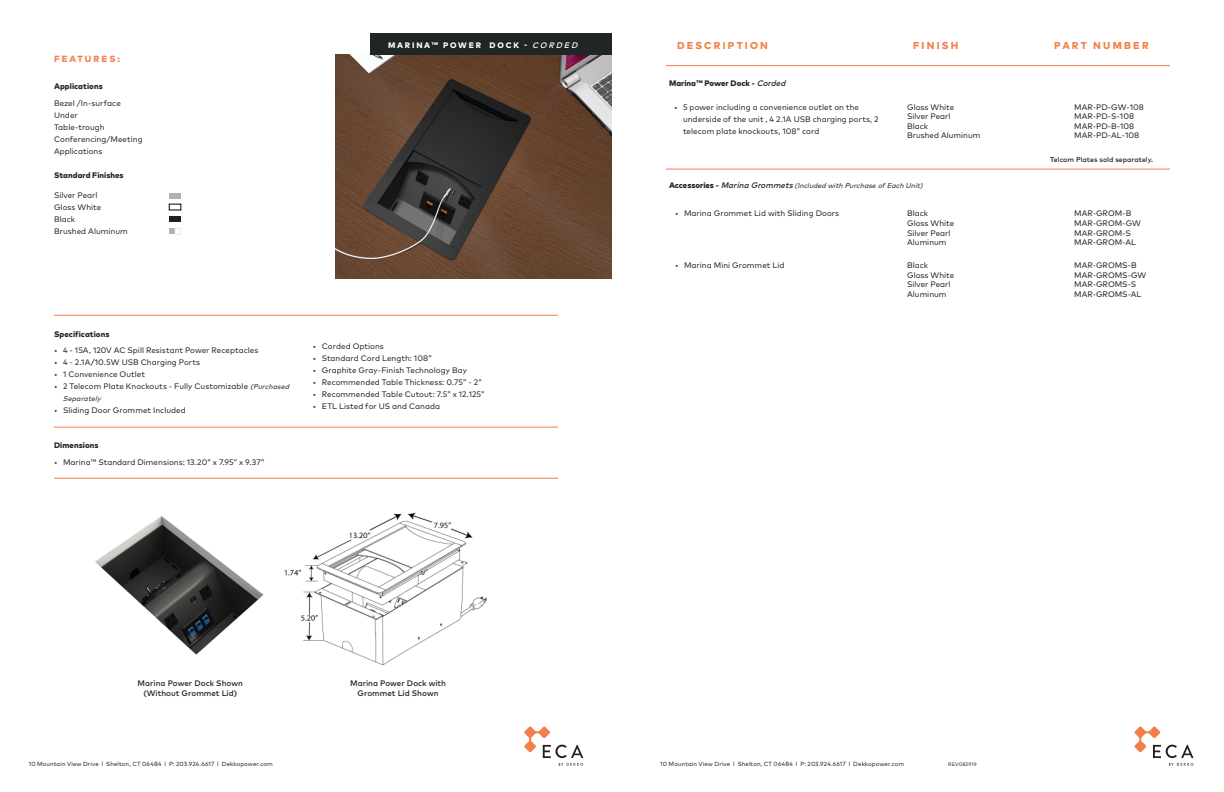
<style>
.page{position:relative;width:1224px;height:792px;background:#fff}
.page>*{position:absolute;margin:0;border:0;box-sizing:border-box;transform-origin:0 0}
.t1{font:800 10px "Mark OT";letter-spacing:.22em;color:#f47f49}
.t2{font:800 9px "Mark OT";letter-spacing:.22em;color:#f47f49}
.t3{font:8px/12px "Mark OT";letter-spacing:.005em;color:#202525}
.t4{font:8px/9.6px "Mark OT";color:#231f20}
.t5{font:500 8px/9.6px "Mark OT";color:#231f20;text-align:center}
.t6{font:800 8px "Mark OT";letter-spacing:.005em;color:#202525}
.t7{font:800 8px "Mark OT";color:#231f20}
.t8{font:800 8px "Mark OT";letter-spacing:.22em;color:#fff}
.t9{font:italic 7px "Mark OT";color:#231f20}
.t10{font:500 7px "Mark OT";color:#231f20}
.t11{font:italic 7px "Mark OT";color:#202525}
.t12{font:6px "Mark OT";letter-spacing:.015em;color:#202525}
.t13{font:5px "Mark OT";letter-spacing:.02em;color:#202525}
.s1{font-weight:500;font-style:italic}
.s2{font-style:italic;font-size:7px}
.s3{font-weight:800;font-style:normal;font-size:8px}
.s4{font-weight:500;font-size:8px}
</style>
<div class="page">
<hr style="left:666px;top:65px;width:504px;height:1px;background:#f47f49">
<hr style="left:666px;top:169px;width:504px;height:1px;background:#f47f49">
<svg style="left:1134px;top:726px;width:59px;height:40px"></svg>
<img style="left:336px;top:54px;width:276px;height:225px">
<img style="left:95px;top:516px;width:169px;height:139px">
<div style="left:169px;top:193px;width:12px;height:6px;background:#b3b2b2"></div>
<svg style="left:169px;top:204px;width:12px;height:6px"></svg>
<svg style="left:169px;top:228px;width:6px;height:6px"></svg>
<svg style="left:175px;top:228px;width:6px;height:7px"></svg>
<div style="left:169px;top:216px;width:12px;height:6px;background:#231f20"></div>
<hr style="left:54px;top:315px;width:504px;height:1px;background:#f47f49">
<hr style="left:54px;top:427px;width:504px;height:1px;background:#f47f49">
<hr style="left:54px;top:478px;width:504px;height:1px;background:#f47f49">
<svg style="left:524px;top:726px;width:59px;height:40px"></svg>
<img style="left:284px;top:512px;width:203px;height:153px">
<div style="left:371px;top:34px;width:241px;height:21px;background:#202525"></div>
<p class="t2" style="left:54px;top:53px;width:68px">FEATURES:</p>
<p class="t6" style="left:54px;top:81px;width:50px">Applications</p>
<p class="t3" style="left:54px;top:97px;width:90px">Bezel /In-surface<br>Under<br>Table-trough<br>Conferencing/Meeting<br>Applications</p>
<p class="t6" style="left:54px;top:170px;width:71px">Standard Finishes</p>
<p class="t3" style="left:54px;top:189px;width:75px">Silver Pearl<br>Gloss White<br>Black<br>Brushed Aluminum</p>
<p class="t8" style="left:388px;top:39px;width:193px">MARINA™ POWER DOCK - <span class="s1">CORDED</span></p>
<p class="t6" style="left:54px;top:329px;width:57px">Specifications</p>
<p class="t3" style="left:54px;top:344px;width:206px">• 4 - 15A, 120V AC Spill Resistant Power Receptacles</p>
<p class="t3" style="left:54px;top:356px;width:148px">• 4 - 2.1A/10.5W USB Charging Ports</p>
<p class="t3" style="left:54px;top:368px;width:93px">• 1 Convenience Outlet</p>
<p class="t3" style="left:54px;top:380px;width:239px">• 2 Telecom Plate Knockouts - Fully Customizable <span class="s2">(Purchased</span></p>
<p class="t11" style="left:63px;top:394px;width:41px">Separately</p>
<p class="t3" style="left:54px;top:404px;width:133px">• Sliding Door Grommet Included</p>
<p class="t6" style="left:54px;top:440px;width:46px">Dimensions</p>
<p class="t3" style="left:54px;top:456px;width:212px">• Marina™ Standard Dimensions: 13.20” x 7.95” x 9.37”</p>
<p class="t3" style="left:313px;top:340px;width:73px">• Corded Options</p>
<p class="t3" style="left:313px;top:352px;width:121px">• Standard Cord Length: 108”</p>
<p class="t3" style="left:313px;top:364px;width:156px">• Graphite Gray-Finish Technology Bay</p>
<p class="t3" style="left:313px;top:376px;width:171px">• Recommended Table Thickness: 0.75” - 2”</p>
<p class="t3" style="left:313px;top:388px;width:173px">• Recommended Table Cutout: 7.5” x 12.125”</p>
<p class="t3" style="left:313px;top:400px;width:129px">• ETL Listed for US and Canada</p>
<p class="t5" style="left:138px;top:678px;width:107px">Marina Power Dock Shown (Without Grommet Lid)</p>
<p class="t5" style="left:350px;top:678px;width:97px">Marina Power Dock with<br>Grommet Lid Shown</p>
<p class="t1" style="left:677px;top:39px;width:92px">DESCRIPTION</p>
<p class="t1" style="left:913px;top:39px;width:47px">FINISH</p>
<p class="t1" style="left:1054px;top:39px;width:96px">PART NUMBER</p>
<p class="t7" style="left:669px;top:78px;width:120px">Marina™ Power Dock - <span class="s1">Corded</span></p>
<p class="t3" style="left:683px;top:101px;width:197px;text-indent:-9px">• 5 power including a convenience outlet on the underside of the unit , 4 2.1A USB charging ports, 2 telecom plate knockouts, 108” cord</p>
<p class="t4" style="left:907px;top:102px;width:75px">Gloss White<br>Silver Pearl<br>Black<br>Brushed Aluminum</p>
<p class="t9" style="left:669px;top:181px;width:257px"><span class="s3">Ac c e s s o r i e s -</span> <span class="s4">Marina Grommets</span> (Included with PurchaseofEach Unit)</p>
<p class="t3" style="left:675px;top:207px;width:166px">• Marina Grommet Lid with Sliding Doors</p>
<p class="t3" style="left:675px;top:259px;width:111px">• Marina Mini Grommet Lid</p>
<p class="t4" style="left:907px;top:209px;width:49px">Black<br>Gloss White<br>Silver Pearl<br>Aluminum</p>
<p class="t4" style="left:907px;top:260px;width:49px">Black<br>Gloss White<br>Silver Pearl<br>Aluminum</p>
<p class="t4" style="left:1074px;top:102px;width:71px">MAR‐PD‐GW‐108<br>MAR‐PD‐S‐108<br>MAR‐PD‐B‐108<br>MAR‐PD‐AL‐108</p>
<p class="t10" style="left:1050px;top:155px;width:104px">Telcom Plates sold separately.</p>
<p class="t4" style="left:1074px;top:209px;width:68px">MAR-GROM-B<br>MAR-GROM-GW<br>MAR-GROM-S<br>MAR-GROM-AL</p>
<p class="t4" style="left:1074px;top:260px;width:74px">MAR-GROMS-B<br>MAR-GROMS-GW<br>MAR-GROMS-S<br>MAR-GROMS-AL</p>
<p class="t12" style="left:29px;top:760px;width:246px">10 Mountain View Drive l Shelton, CT 06484 l P: 203.924.6617 l Dekkopower.com</p>
<p class="t12" style="left:660px;top:760px;width:246px">10 Mountain View Drive l Shelton, CT 06484 l P: 203.924.6617 l Dekkopower.com</p>
<p class="t13" style="left:948px;top:761px;width:30px">REV082919</p>
</div>
